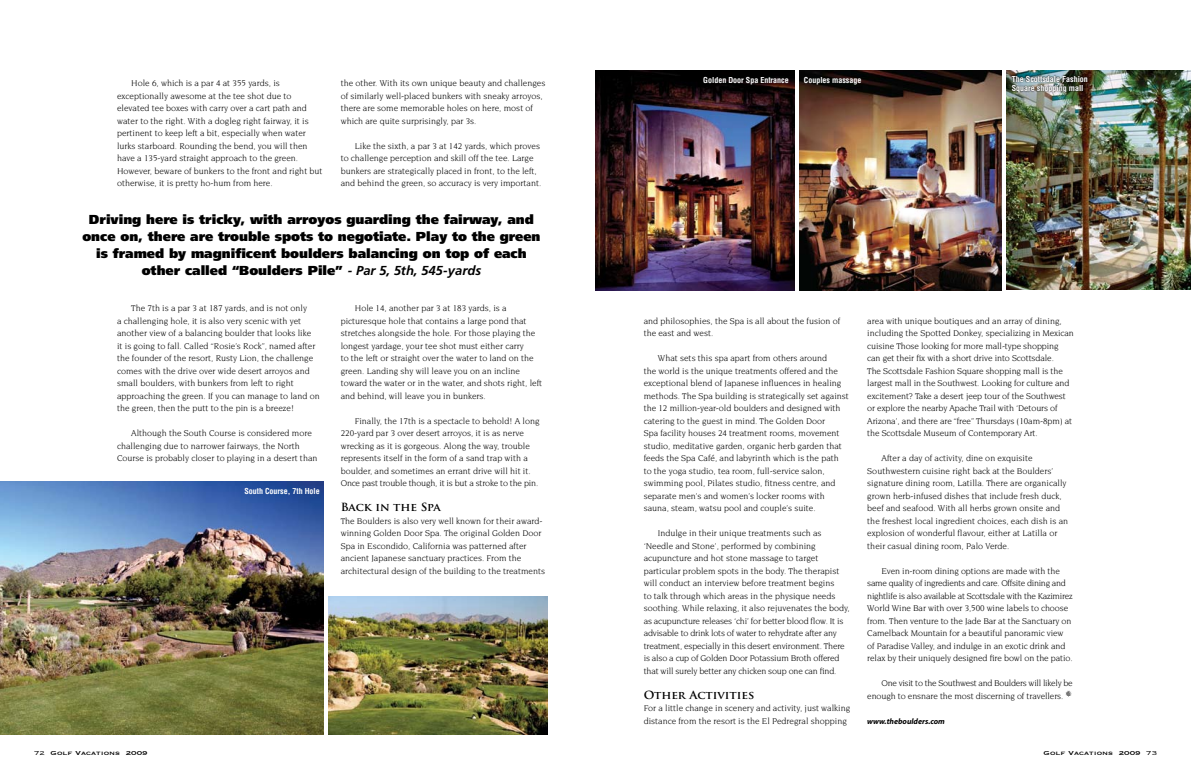
<style>
.page{position:relative;width:1191px;height:780px;background:#fff}
.page>*{position:absolute;margin:0;border:0;box-sizing:border-box;transform-origin:0 0}
.t1{font:900 13px/17px "Frutiger";color:#000;text-align:center}
.t2{font:700 11px "Trajan Pro";color:#000;scale:1.05 1}
.t3{font:9px/12.5px "Novarese";color:#000}
.t4{font:700 condensed 8px/9px "Helvetica";color:#fff}
.t5{font:italic 700 8px "Myriad";color:#000}
.t6{font:7.5px "Copperplate Thirty One BC";color:#000;scale:1.2 1}
.s1{font-weight:700;font-style:italic}
.s2{font-family:"Copperplate Thirty Two BC"}
</style>
<div class="page">
<svg style="left:1065px;top:690px;width:7px;height:7px"></svg>
<img style="left:329px;top:596px;width:218px;height:138px">
<img style="left:0;top:481px;width:324px;height:253px">
<img style="left:595px;top:71px;width:199px;height:219px">
<img style="left:799px;top:71px;width:202px;height:219px">
<img style="left:1006px;top:71px;width:185px;height:219px">
<div style="left:1010px;top:74px;width:79px;height:21px;background:#000;opacity:.9"></div>
<p class="t3" style="left:117px;top:77px;width:207px;text-indent:14px">Hole 6, which is a par 4 at 355 yards, is exceptionally awesome at the tee shot due to elevated tee boxes with carry over a cart path and water to the right. With a dogleg right fairway, it is pertinent to keep left a bit, especially when water lurks starboard. Rounding the bend, you will then have a 135-yard straight approach to the green.<br>However, beware of bunkers to the front and right but otherwise, it is pretty ho-hum from here.</p>
<p class="t3" style="left:341px;top:77px;width:206px">the other. With its own unique beauty and challenges of similarly well-placed bunkers with sneaky arroyos, there are some memorable holes on here, most of which are quite surprisingly, par 3s.</p>
<p class="t3" style="left:341px;top:139px;width:202px;text-indent:14px">Like the sixth, a par 3 at 142 yards, which proves to challenge perception and skill off the tee. Large bunkers are strategically placed in front, to the left, and behind the green, so accuracy is very important.</p>
<h1 class="t1" style="left:82px;top:210px;width:459px">Driving here is tricky, with arroyos guarding the fairway, and once on, there are trouble spots to negotiate. Play to the green is framed by magnificent boulders balancing on top of each other called “Boulders Pile” <span class="s1">- Par 5, 5th, 545-yards</span></h1>
<p class="t3" style="left:117px;top:302px;width:204px;text-indent:14px">The 7th is a par 3 at 187 yards, and is not only<br>a challenging hole, it is also very scenic with yet another view of a balancing boulder that looks like<br>it is going to fall. Called “Rosie’s Rock”, named after the founder of the resort, Rusty Lion, the challenge comes with the drive over wide desert arroyos and small boulders, with bunkers from left to right approaching the green. If you can manage to land on the green, then the putt to the pin is a breeze!</p>
<p class="t3" style="left:117px;top:427px;width:202px;text-indent:14px">Although the South Course is considered more challenging due to narrower fairways, the North<br>Course is probably closer to playing in a desert than</p>
<p class="t3" style="left:341px;top:302px;width:203px;text-indent:14px">Hole 14, another par 3 at 183 yards, is a picturesque hole that contains a large pond that stretches alongside the hole. For those playing the longest yardage, your tee shot must either carry<br>to the left or straight over the water to land on the green. Landing shy will leave you on an incline toward the water or in the water, and shots right, left and behind, will leave you in bunkers.</p>
<p class="t3" style="left:341px;top:414px;width:200px;text-indent:14px">Finally, the 17th is a spectacle to behold! A long 220-yard par 3 over desert arroyos, it is as nerve wrecking as it is gorgeous. Along the way, trouble represents itself in the form of a sand trap with a boulder, and sometimes an errant drive will hit it.<br>Once past trouble though, it is but a stroke to the pin.</p>
<p class="t2" style="left:341px;top:500px;width:97px">Back in the Spa</p>
<p class="t3" style="left:341px;top:514px;width:206px">The Boulders is also very well known for their award&shy;winning Golden Door Spa. The original Golden Door Spa in Escondido, California was patterned after ancient Japanese sanctuary practices. From the architectural design of the building to the treatments</p>
<p class="t4" style="left:244px;top:486px;width:77px">South Course, 7th Hole</p>
<p class="t4" style="left:703px;top:75px;width:87px">Golden Door Spa Entrance</p>
<p class="t4" style="left:804px;top:75px;width:59px">Couples massage</p>
<p class="t4" style="left:1011px;top:75px;width:77px">The Scottsdale Fashion<br>Square shopping mall</p>
<p class="t3" style="left:643px;top:314px;width:198px">and philosophies, the Spa is all about the fusion of the east and west.</p>
<p class="t3" style="left:643px;top:352px;width:207px;text-indent:14px">What sets this spa apart from others around<br>the world is the unique treatments offered and the exceptional blend of Japanese influences in healing methods. The Spa building is strategically set against the 12 million-year-old boulders and designed with catering to the guest in mind. The Golden Door<br>Spa facility houses 24 treatment rooms, movement studio, meditative garden, organic herb garden that feeds the Spa Café, and labyrinth which is the path to the yoga studio, tea room, full-service salon, swimming pool, Pilates studio, fitness centre, and separate men’s and women’s locker rooms with sauna, steam, watsu pool and couple’s suite.</p>
<p class="t3" style="left:643px;top:527px;width:208px;text-indent:14px">Indulge in their unique treatments such as ‘Needle and Stone’, performed by combining acupuncture and hot stone massage to target particular problem spots in the body. The therapist will conduct an interview before treatment begins<br>to talk through which areas in the physique needs soothing. While relaxing, it also rejuvenates the body, as acupuncture releases ‘chi’ for better blood flow. It is advisable to drink lots of water to rehydrate after any treatment, especially in this desert environment. There is also a cup of Golden Door Potassium Broth offered that will surely better any chicken soup one can find.</p>
<p class="t2" style="left:643px;top:688px;width:107px">Other Activities</p>
<p class="t3" style="left:643px;top:702px;width:208px">For a little change in scenery and activity, just walking distance from the resort is the El Pedregral shopping</p>
<p class="t3" style="left:867px;top:314px;width:208px">area with unique boutiques and an array of dining, including the Spotted Donkey, specializing in Mexican cuisine Those looking for more mall-type shopping can get their fix with a short drive into Scottsdale.<br>The Scottsdale Fashion Square shopping mall is the largest mall in the Southwest. Looking for culture and excitement? Take a desert jeep tour of the Southwest or explore the nearby Apache Trail with ‘Detours of Arizona’, and there are “free” Thursdays (10am-8pm) at the Scottsdale Museum of Contemporary Art.</p>
<p class="t3" style="left:867px;top:452px;width:202px;text-indent:14px">After a day of activity, dine on exquisite Southwestern cuisine right back at the Boulders’ signature dining room, Latilla. There are organically grown herb-infused dishes that include fresh duck, beef and seafood. With all herbs grown onsite and the freshest local ingredient choices, each dish is an explosion of wonderful flavour, either at Latilla or their casual dining room, Palo Verde.</p>
<p class="t3" style="left:867px;top:564px;width:207px;text-indent:14px">Even in-room dining options are made with the same quality of ingredients and care. Offsite dining and nightlife is also available at Scottsdale with the Kazimirez World Wine Bar with over 3,500 wine labels to choose from. Then venture to the Jade Bar at the Sanctuary on Camelback Mountain for a beautiful panoramic view of Paradise Valley, and indulge in an exotic drink and relax by their uniquely designed fire bowl on the patio.</p>
<p class="t3" style="left:867px;top:677px;width:207px;text-indent:14px">One visit to the Southwest and Boulders will likely be enough to ensnare the most discerning of travellers.</p>
<p class="t5" style="left:867px;top:717px;width:79px">www.theboulders.com</p>
<p class="t6" style="left:34px;top:749px;width:96px"><span class="s2">72</span> Golf Vacations 2009</p>
<p class="t6" style="left:1043px;top:749px;width:96px">Golf Vacations 2009 <span class="s2">73</span></p>
</div>
